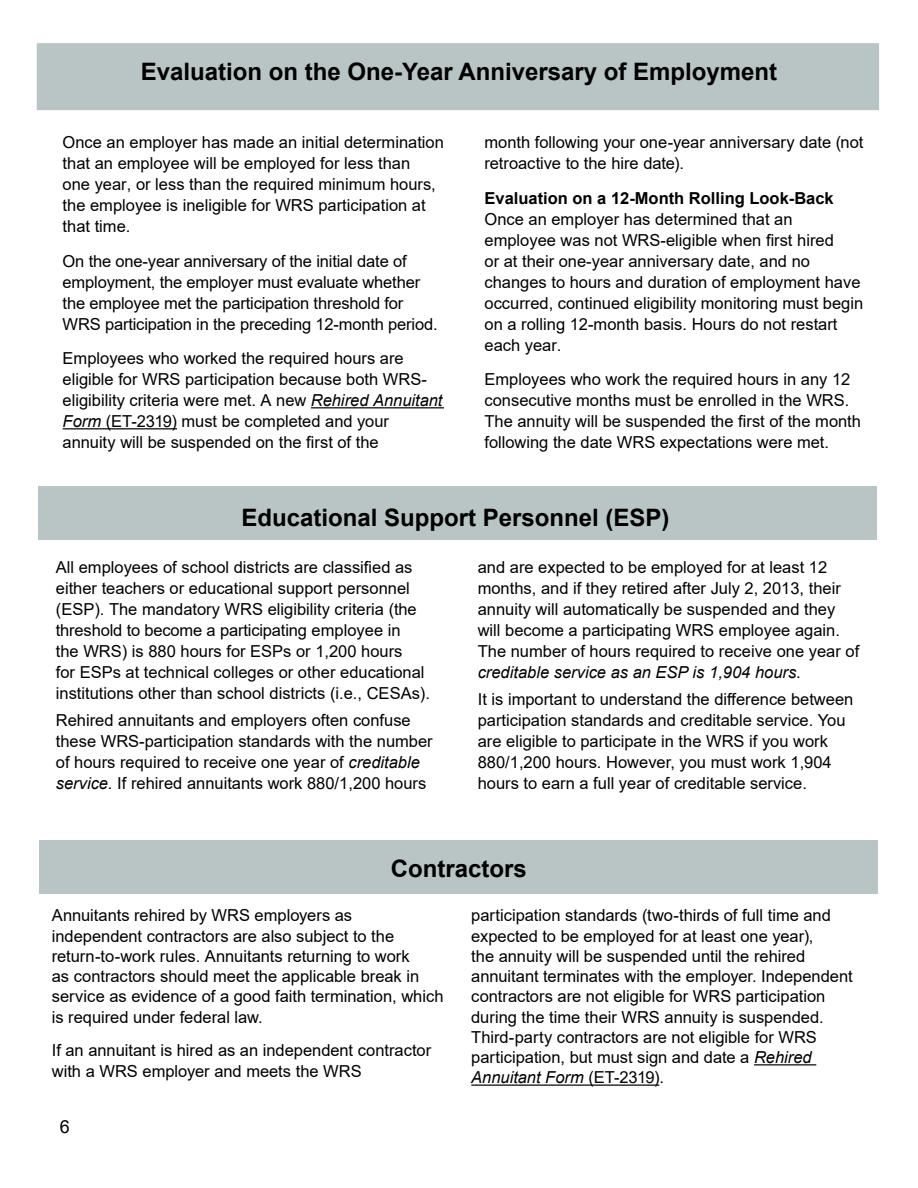
<style>
.page{position:relative;width:918px;height:1188px;background:#fff}
.page>*{position:absolute;margin:0;border:0;box-sizing:border-box;transform-origin:0 0}
.t1{font:700 24px "Arial";color:#000}
.t2{font:18px "Arial";color:#000}
.t3{font:16.5px/21px "Arial";color:#000}
.t4{font:700 16.5px "Arial";color:#000}
.s1{font-style:italic}
</style>
<div class="page">
<div style="left:37px;top:43px;width:842px;height:67px;background:#b8c5c4;border:2px solid #b8c5c4"></div>
<div style="left:39px;top:486px;width:838px;height:54px;background:#b8c5c4"></div>
<hr style="left:311px;top:407px;width:133px;height:1px;background:#000">
<hr style="left:63px;top:428px;width:114px;height:1px;background:#000">
<hr style="left:754px;top:1064px;width:62px;height:1px;background:#000">
<hr style="left:471px;top:1085px;width:188px;height:1px;background:#000">
<div style="left:40px;top:840px;width:838px;height:54px;background:#b8c5c4"></div>
<h1 class="t1" style="left:141px;top:54px;width:638px">Evaluation on the One-Year Anniversary of Employment</h1>
<p class="t3" style="left:63px;top:132px;width:383px">Once an employer has made an initial determination that an employee will be employed for less than<br>one year, or less than the required minimum hours, the employee is ineligible for WRS participation at that time.</p>
<p class="t3" style="left:63px;top:250px;width:377px">On the one-year anniversary of the initial date of employment, the employer must evaluate whether the employee met the participation threshold for WRS participation in the preceding 12-month period.</p>
<p class="t3" style="left:63px;top:348px;width:381px">Employees who worked the required hours are eligible for WRS participation because both WRS&shy;eligibility criteria were met. A new <span class="s1">Rehired Annuitant Form</span> (ET-2319) must be completed and your annuity will be suspended on the first of the</p>
<p class="t3" style="left:484px;top:132px;width:380px">month following your one-year anniversary date (not retroactive to the hire date).</p>
<p class="t4" style="left:484px;top:186px;width:351px">Evaluation on a 12-Month Rolling Look-Back</p>
<p class="t3" style="left:484px;top:208px;width:380px">Once an employer has determined that an employee was not WRS-eligible when first hired<br>or at their one-year anniversary date, and no changes to hours and duration of employment have occurred, continued eligibility monitoring must begin on a rolling 12-month basis. Hours do not restart each year.</p>
<p class="t3" style="left:484px;top:369px;width:378px">Employees who work the required hours in any 12 consecutive months must be enrolled in the WRS.<br>The annuity will be suspended the first of the month following the date WRS expectations were met.</p>
<h1 class="t1" style="left:242px;top:501px;width:430px">Educational Support Personnel (ESP)</h1>
<p class="t3" style="left:56px;top:556px;width:376px">All employees of school districts are classified as either teachers or educational support personnel (ESP). The mandatory WRS eligibility criteria (the threshold to become a participating employee in<br>the WRS) is 880 hours for ESPs or 1,200 hours<br>for ESPs at technical colleges or other educational institutions other than school districts (i.e., CESAs).</p>
<p class="t3" style="left:56px;top:710px;width:378px">Rehired annuitants and employers often confuse these WRS-participation standards with the number of hours required to receive one year of <span class="s1">creditable service.</span> If rehired annuitants work 880/1,200 hours</p>
<p class="t3" style="left:478px;top:556px;width:383px">and are expected to be employed for at least 12 months, and if they retired after July 2, 2013, their annuity will automatically be suspended and they will become a participating WRS employee again.<br>The number of hours required to receive one year of <span class="s1">creditable service as an ESP is 1,904 hours</span>.</p>
<p class="t3" style="left:478px;top:689px;width:377px">It is important to understand the difference between participation standards and creditable service. You are eligible to participate in the WRS if you work 880/1,200 hours. However, you must work 1,904 hours to earn a full year of creditable service.</p>
<h1 class="t1" style="left:391px;top:852px;width:138px">Contractors</h1>
<p class="t3" style="left:52px;top:905px;width:393px;line-height:20.2px">Annuitants rehired by WRS employers as independent contractors are also subject to the return-to-work rules. Annuitants returning to work<br>as contractors should meet the applicable break in service as evidence of a good faith termination, which is required under federal law.</p>
<p class="t3" style="left:52px;top:1040px;width:381px;line-height:20.2px">If an annuitant is hired as an independent contractor with a WRS employer and meets the WRS</p>
<p class="t2" style="left:60px;top:1114px;width:12px">6</p>
<p class="t3" style="left:471px;top:905px;width:383px;line-height:20.2px">participation standards (two-thirds of full time and expected to be employed for at least one year),<br>the annuity will be suspended until the rehired annuitant terminates with the employer. Independent contractors are not eligible for WRS participation during the time their WRS annuity is suspended.<br>Third-party contractors are not eligible for WRS participation, but must sign and date a <span class="s1">Rehired Annuitant Form</span> (ET-2319).</p>
</div>
